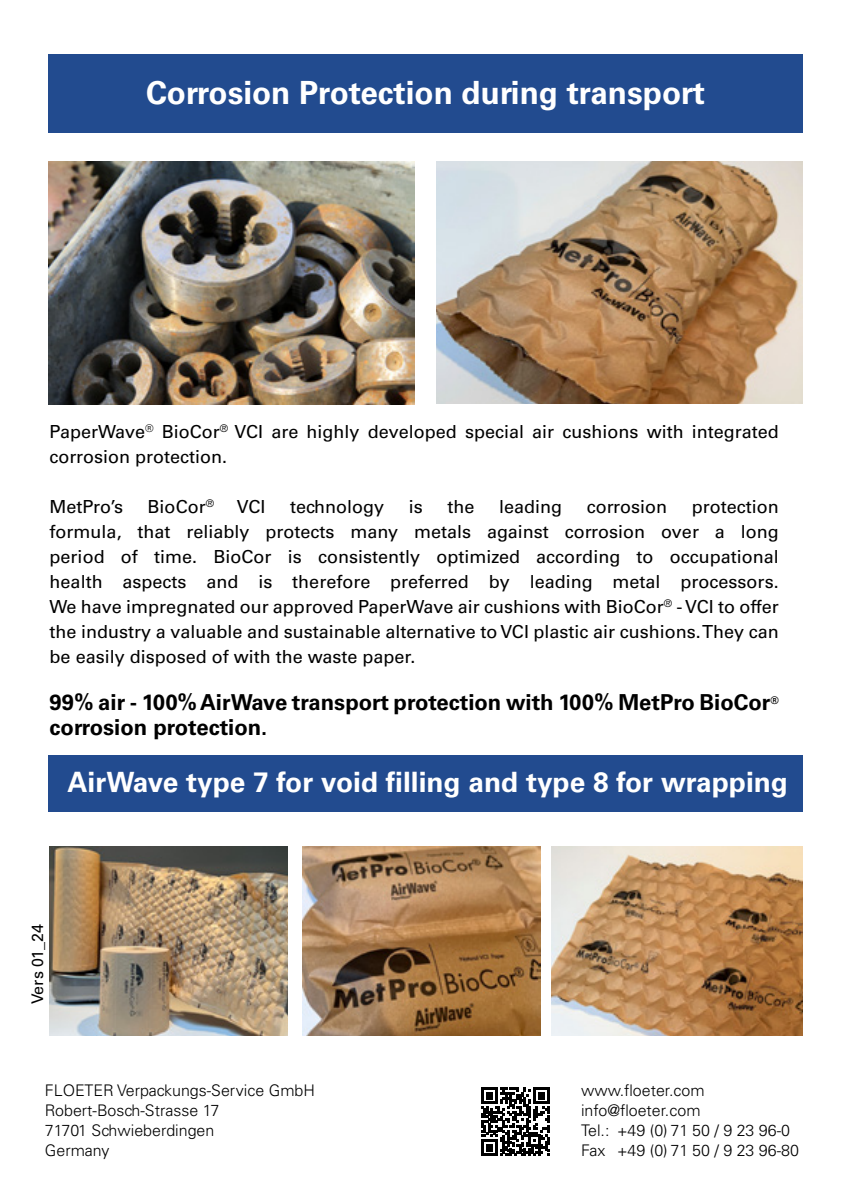
<style>
.page{position:relative;width:851px;height:1202px;background:#fff}
.page>*{position:absolute;margin:0;border:0;box-sizing:border-box;transform-origin:0 0}
.t1{font:700 32px "Univers LT Std";color:#fff}
.t2{font:700 28px "Univers LT Std";color:#fff}
.t3{font:700 22px/25px "Univers LT Std";color:#000}
.t4{font:18px/25px "Univers LT Std";color:#000}
.t5{font:300 16px/20px "Univers LT Std";color:#000}
.t6{font:16px "Univers LT Std";color:#000}
</style>
<div class="page">
<div style="left:48px;top:54px;width:754px;height:78px;background:#224b8f"></div>
<img style="left:437px;top:162px;width:365px;height:241px">
<img style="left:48px;top:161px;width:366px;height:244px">
<div style="left:48px;top:755px;width:754px;height:57px;background:#224b8f"></div>
<img style="left:50px;top:846px;width:238px;height:189px">
<img style="left:302px;top:846px;width:239px;height:189px">
<img style="left:551px;top:846px;width:251px;height:189px">
<svg style="left:481px;top:1087px;width:68px;height:69px"></svg>
<h1 class="t1" style="left:146px;top:74px;width:560px">Corrosion Protection during transport</h1>
<p class="t4" style="left:50px;top:419px;width:730px">PaperWave<sup>®</sup> BioCor<sup>®</sup> VCI are highly developed special air cushions with integrated corrosion protection.</p>
<p class="t4" style="left:50px;top:494px;width:75px">MetPro’s</p>
<p class="t4" style="left:148px;top:494px;width:68px">BioCor<sup>®</sup></p>
<p class="t4" style="left:237px;top:494px;width:30px">VCI</p>
<p class="t4" style="left:290px;top:494px;width:96px">technology</p>
<p class="t4" style="left:409px;top:494px;width:16px">is</p>
<p class="t4" style="left:447px;top:494px;width:28px">the</p>
<p class="t4" style="left:499px;top:494px;width:65px">leading</p>
<p class="t4" style="left:586px;top:494px;width:82px">corrosion</p>
<p class="t4" style="left:50px;top:494px;width:730px;text-align:justify;text-indent:642px">protection formula, that reliably protects many metals against corrosion over a long period of time. BioCor is consistently optimized according to occupational health aspects and is therefore preferred by leading metal processors.<br>We have impregnated our approved PaperWave air cushions with BioCor<sup>®</sup> - VCI to offer the industry a valuable and sustainable alternative to VCI plastic air cushions. They can be easily disposed of with the waste paper.</p>
<p class="t3" style="left:50px;top:690px;width:730px">99% air - 100% AirWave transport protection with 100% MetPro BioCor<sup>® </sup>corrosion protection.</p>
<h2 class="t2" style="left:67px;top:766px;width:722px">AirWave type 7 for void filling and type 8 for wrapping</h2>
<p class="t6" style="left:28px;top:1004px;width:82px;rotate:-90deg">Vers 01_24</p>
<p class="t5" style="left:45px;top:1080px;width:271px">FLOETER Verpackungs-Service GmbH<br>Robert-Bosch-Strasse 17<br>71701 Schwieberdingen<br>Germany</p>
<p class="t5" style="left:581px;top:1080px;width:219px">www.floeter.com info@floeter.com<br>Tel.: +49 (0) 71 50 / 9 23 96-0<br>Fax +49 (0) 71 50 / 9 23 96-80</p>
</div>
